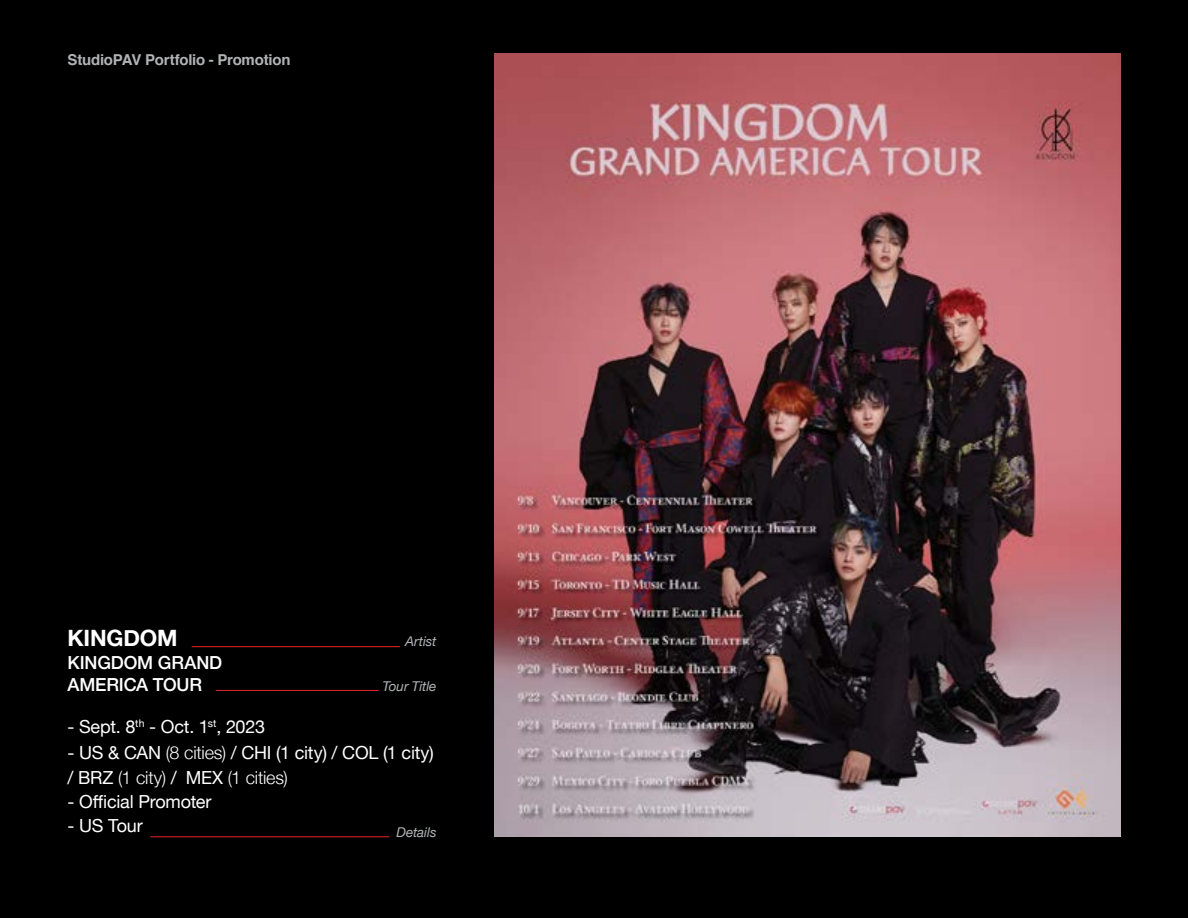
<style>
.page{position:relative;width:1188px;height:918px;background:#000}
.page>*{position:absolute;margin:0;border:0;box-sizing:border-box;transform-origin:0 0}
.t1{font:700 22.5px "Helvetica Neue";letter-spacing:-.01em;color:#fff}
.t2{font:18px/25.5px "Helvetica Neue";letter-spacing:-.01em;color:#fff}
.t3{font:500 18px/21.6px "Helvetica Neue";letter-spacing:-.01em;color:#fff}
.t4{font:700 15px "Helvetica";letter-spacing:-.015em;color:#b1b4b6}
.t5{font:italic 13.5px "Helvetica Neue";letter-spacing:-.01em;color:#b1b4b6}
.s1{font-weight:300}
</style>
<div class="page">
<hr style="left:150px;top:837px;width:239px;height:1px;background:#e9262a">
<hr style="left:192px;top:646px;width:208px;height:1px;background:#e9262a">
<hr style="left:216px;top:690px;width:163px;height:1px;background:#e9262a">
<img style="left:494px;top:54px;width:626px;height:783px">
<p class="t4" style="left:68px;top:48px;width:225px">StudioPAV Portfolio - Promotion</p>
<p class="t1" style="left:68px;top:621px;width:112px">KINGDOM</p>
<p class="t3" style="left:68px;top:650px;width:156px">KINGDOM GRAND<br>AMERICA TOUR</p>
<p class="t5" style="left:405px;top:632px;width:33px">Artist</p>
<p class="t5" style="left:382px;top:676px;width:56px">Tour Title</p>
<p class="t2" style="left:68px;top:715px;width:199px">- Sept. 8<sup>th</sup> - Oct. 1<sup>st</sup>, 2023</p>
<p class="t2" style="left:68px;top:741px;width:368px">- US &amp; CAN <span class="s1">(8 cities)</span> / CHI (1 city) / COL (1 city) / BRZ <span class="s1">(1 city)</span> / MEX <span class="s1">(1 cities)</span></p>
<p class="t2" style="left:68px;top:790px;width:145px">- Official Promoter</p>
<p class="t2" style="left:68px;top:814px;width:77px">- US Tour</p>
<p class="t5" style="left:396px;top:822px;width:42px">Details</p>
</div>
